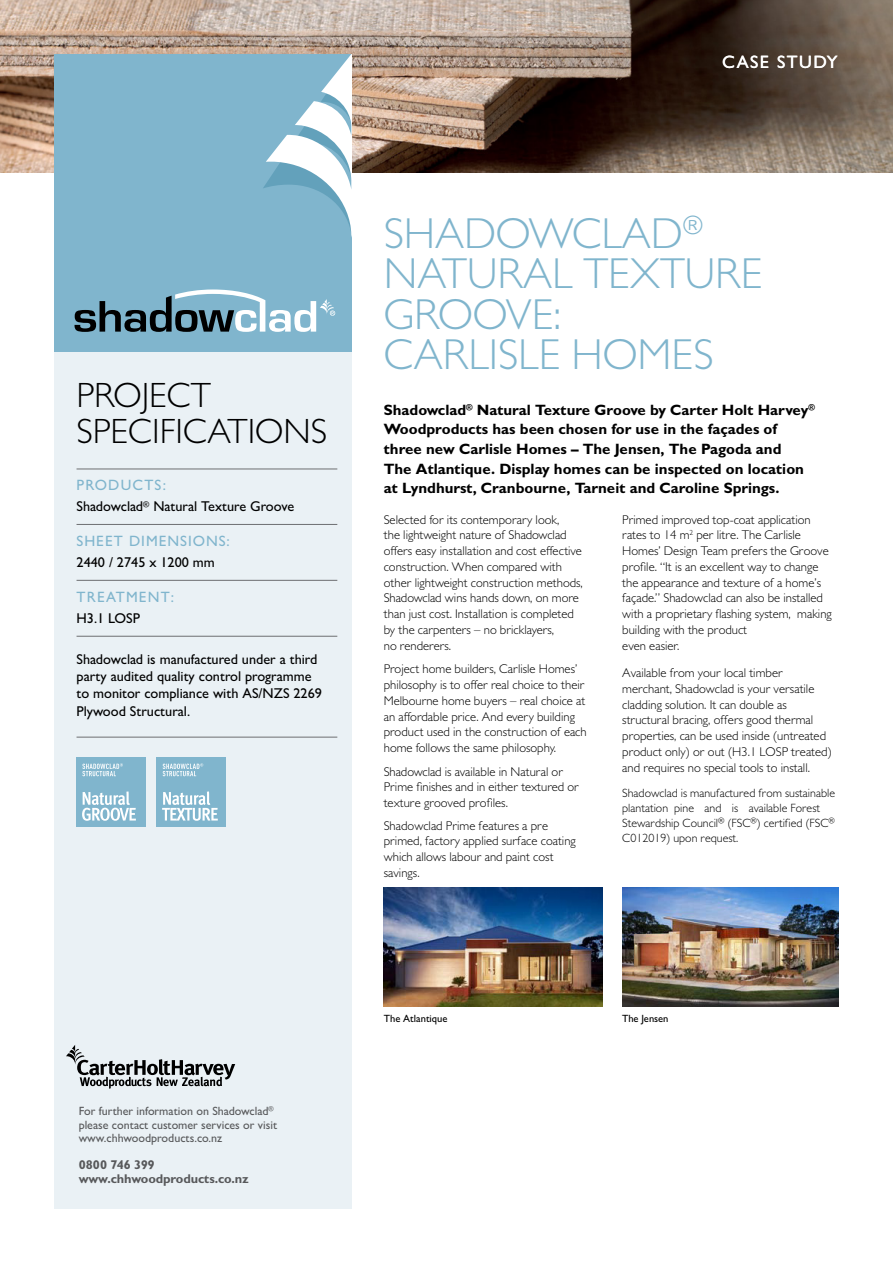
<style>
.page{position:relative;width:893px;height:1263px;background:#fff}
.page>*{position:absolute;margin:0;border:0;box-sizing:border-box;transform-origin:0 0}
.t1{font:300 43.5px/40.5px "Gill Sans MT Std";color:#80b5cd}
.t2{font:300 35.25px/36px "Gill Sans MT Std";color:#000}
.t3{font:500 18px "Gill Sans MT Std";letter-spacing:.08em;color:#fff}
.t4{font:700 15px/19.5px "Gill Sans MT Std";color:#000}
.t5{font:500 15px "Gill Sans MT Std";letter-spacing:.065em;color:#80b5cd}
.t6{font:500 14.25px/17.2px "Gill Sans MT Std";color:#000}
.t7{font:300 12.75px/15.8px "Gill Sans MT Std";color:#000}
.t8{font:300 12.75px/15.8px "Gill Sans MT Pro";color:#000}
.t9{font:700 12.75px/14.2px "Gill Sans MT Std";letter-spacing:-.01em;color:#58595b}
.t10{font:300 12px/14.7px "Gill Sans MT Pro";color:#000}
.t11{font:500 12px/13.5px "Gill Sans MT Std";color:#58595b}
.t12{font:500 10.5px "Gill Sans MT Std";color:#000}
</style>
<div class="page">
<img style="left:0;top:0;width:893px;height:173px">
<div style="left:54px;top:302px;width:297px;height:907px;background:#eaf1f5"></div>
<div style="left:54px;top:54px;width:297px;height:297px;background:#80b5cd"></div>
<svg style="left:263px;top:54px;width:88px;height:174px"></svg>
<svg style="left:75px;top:289px;width:260px;height:43px"></svg>
<svg style="left:66px;top:1045px;width:169px;height:44px"></svg>
<hr style="left:77px;top:469px;width:260px;height:1px;background:#6d6e71">
<hr style="left:77px;top:524px;width:260px;height:1px;background:#6d6e71">
<hr style="left:77px;top:580px;width:260px;height:1px;background:#6d6e71">
<hr style="left:77px;top:636px;width:260px;height:1px;background:#6d6e71">
<hr style="left:77px;top:737px;width:260px;height:1px;background:#6d6e71">
<div style="left:77px;top:757px;width:69px;height:70px;background:#80b5cd"></div>
<svg style="left:82px;top:763px;width:41px;height:13px"></svg>
<svg style="left:82px;top:791px;width:54px;height:30px"></svg>
<div style="left:157px;top:757px;width:69px;height:70px;background:#80b5cd"></div>
<svg style="left:163px;top:763px;width:40px;height:13px"></svg>
<svg style="left:162px;top:791px;width:56px;height:30px"></svg>
<img style="left:384px;top:887px;width:219px;height:119px">
<img style="left:622px;top:887px;width:217px;height:119px">
<h3 class="t3" style="left:722px;top:51px;width:117px">asecase study</h3>
<h2 class="t2" style="left:77px;top:376px;width:203px">project specifications</h2>
<p class="t5" style="left:77px;top:476px;width:91px">pro ducts:</p>
<p class="t6" style="left:77px;top:498px;width:219px">Shadowclad<sup>®</sup> Natural Texture Groove</p>
<p class="t5" style="left:77px;top:532px;width:155px">SHEET DIMENSIONS:</p>
<p class="t6" style="left:77px;top:554px;width:140px">2440 / 2745 x 1200 mm</p>
<p class="t5" style="left:77px;top:588px;width:99px">TREATMENT:</p>
<p class="t6" style="left:77px;top:610px;width:64px">H3.1 LOSP</p>
<p class="t6" style="left:77px;top:650px;width:247px">Shadowclad is manufactured under a third party audited quality control programme to monitor compliance with AS/NZS 2269<br>Plywood Structural.</p>
<p class="t11" style="left:79px;top:1104px;width:200px">For further information on Shadowclad<sup>® </sup>please contact customer services or visit www.chhwoodproducts.co.nz</p>
<p class="t9" style="left:79px;top:1157px;width:172px">0800 746 399 www.chhwoodproducts.co.nz</p>
<h1 class="t1" style="left:384px;top:212px;width:380px">SHADOWCLAD<sup>®<br></sup>NATURAL TEXTURE<br>GROOVE:<br>CARLI SLE HOMES</h1>
<p class="t4" style="left:384px;top:400px;width:433px">Shadowclad<sup>®</sup> Natural Texture Groove by Carter Holt Harvey<sup>® </sup>Woodproducts has been chosen for use in the façades of three new Carlisle Homes – The Jensen, The Pagoda and<br>The Atlantique. Display homes can be inspected on location at Lyndhurst, Cranbourne, Tarneit and Caroline Springs.</p>
<p class="t7" style="left:384px;top:511px;width:201px">Selected for its contemporary look,<br>the lightweight nature of Shadowclad offers easy installation and cost effective construction. When compared with other lightweight construction methods, Shadowclad wins hands down, on more than just cost. installation is completed by the carpenters – no bricklayers,<br>no renderers.</p>
<p class="t7" style="left:384px;top:661px;width:204px">project home builders, Carlisle Homes’ philosophy is to offer real choice to their Melbourne home buyers – real choice at an affordable price. And every building product used in the construction of each home follows the same philosophy.</p>
<p class="t7" style="left:384px;top:763px;width:197px">Shadowclad is available in Natural or prime finishes and in either textured or texture grooved profiles.</p>
<p class="t8" style="left:384px;top:817px;width:194px">Shadowclad Prime features a pre primed, factory applied surface coating which allows labour and paint cost savings.</p>
<p class="t7" style="left:622px;top:511px;width:211px">primed improved top-coat application rates to 14 m<sup>2</sup> per litre. The Carlisle Homes’ Design Team prefers the Groove profile. “it is an excellent way to change the appearance and texture of a home’s façade.” Shadowclad can also be installed with a proprietary flashing system, making building with the product<br>even easier.</p>
<p class="t7" style="left:622px;top:665px;width:211px">Available from your local timber merchant, Shadowclad is your versatile cladding solution. it can double as structural bracing, offers good thermal properties, can be used inside (untreated product only) or out (H3.1 LOSp treated) and requires no special tools to install.</p>
<p class="t10" style="left:622px;top:786px;width:214px">Shadowclad is manufactured from sustainable plantation pine and is available Forest Stewardship Council<sup>®</sup> (FSC<sup>®</sup>) certified (FSC<sup>® </sup>C012019) upon request.</p>
<p class="t12" style="left:384px;top:1012px;width:65px">The Atlantique</p>
<p class="t12" style="left:622px;top:1012px;width:48px">The Jensen</p>
</div>
